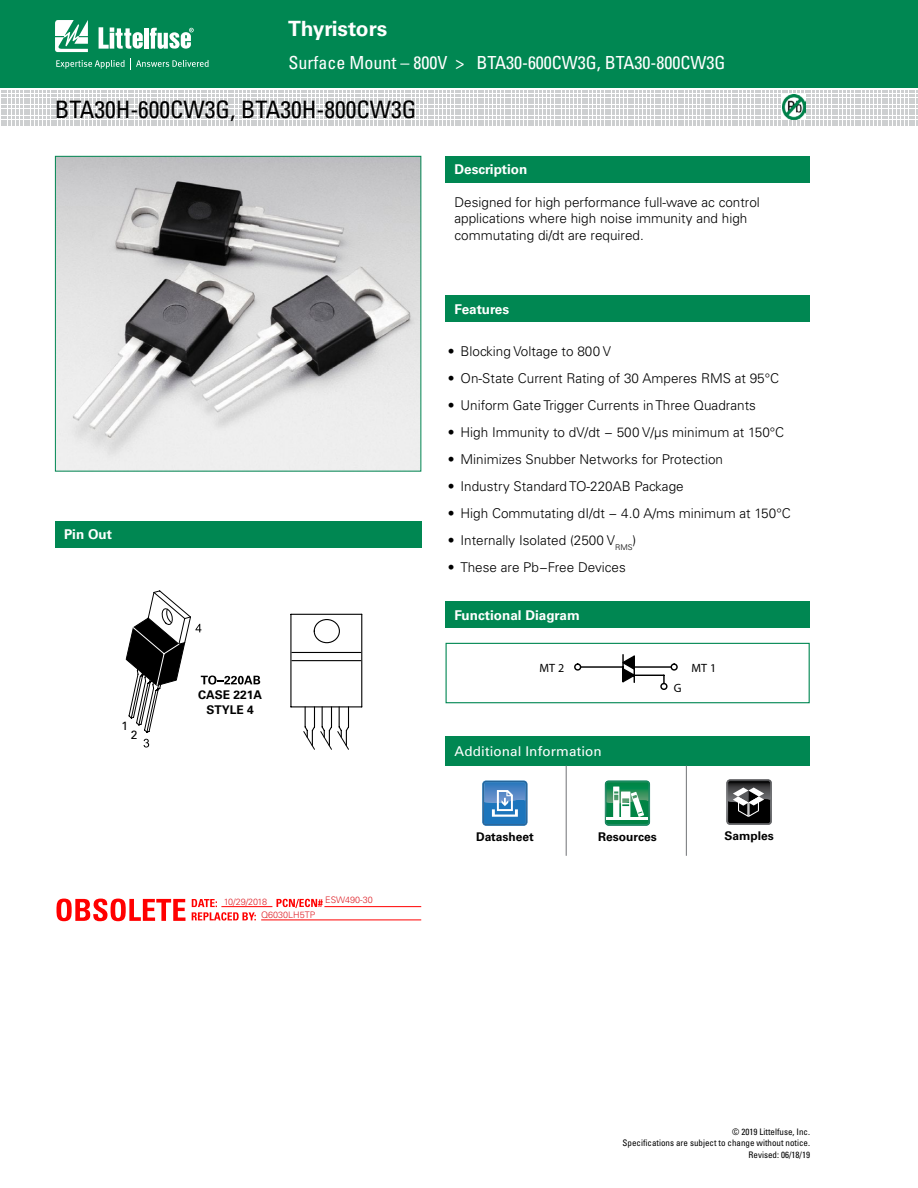
<style>
.page{position:relative;width:918px;height:1188px;background:#fff}
.page>*{position:absolute;margin:0;border:0;box-sizing:border-box;transform-origin:0 0}
.t1{font:condensed 24px "Univers LT Std";color:#000}
.t2{font:700 21px "Univers LT Std";color:#fff}
.t3{font:condensed 18px "Univers LT Std";color:#fff}
.t4{font:300 13.5px/16.5px "Univers LT Std";color:#000}
.t5{font:700 13.5px "Univers LT Std";color:#fff}
.t6{font:13.5px "Univers LT Std";letter-spacing:.01em;color:#fff}
.t7{font:700 12px/14.9px "Univers LT Std";color:#000;text-align:center}
.t8{font:12px "Myriad Pro";color:#000}
.t9{font:12px "Univers LT Std";color:#000}
.t10{font:condensed 9px/10.8px "Univers LT Std";color:#000;text-align:right}
.t11{font:300 9px "Univers LT Std";color:#de1f26}
</style>
<div class="page">
<div style="left:0;top:0;width:918px;height:88px;background:#008752"></div>
<svg style="left:1px;top:91px;width:917px;height:35px"></svg>
<svg style="left:55px;top:20px;width:33px;height:32px"></svg>
<hr style="left:144px;top:28px;width:4px;height:21px;background:#fff">
<svg style="left:150px;top:28px;width:44px;height:21px"></svg>
<svg style="left:99px;top:27px;width:44px;height:22px"></svg>
<svg style="left:56px;top:58px;width:153px;height:11px"></svg>
<div style="left:446px;top:295px;width:364px;height:27px;background:#008752"></div>
<div style="left:446px;top:156px;width:364px;height:27px;background:#008752"></div>
<div style="left:445px;top:601px;width:365px;height:27px;background:#008752"></div>
<div style="left:671px;top:663px;width:7px;height:8px;border:1px solid #000;border-radius:50%"></div>
<div style="left:574px;top:663px;width:7px;height:8px;border:1px solid #000;border-radius:50%"></div>
<svg style="left:575px;top:654px;width:102px;height:35px"></svg>
<div style="left:660px;top:683px;width:8px;height:7px;border:1px solid #000;border-radius:50%"></div>
<div style="left:446px;top:643px;width:364px;height:60px;border:1px solid #008752"></div>
<img style="left:783px;top:95px;width:23px;height:25px">
<div style="left:446px;top:736px;width:364px;height:30px;background:#008752"></div>
<hr style="left:686px;top:766px;width:1px;height:90px;background:#808285">
<hr style="left:566px;top:766px;width:1px;height:90px;background:#808285">
<svg style="left:726px;top:779px;width:46px;height:46px;background:#4b4b4c"></svg>
<svg style="left:605px;top:781px;width:45px;height:45px"></svg>
<hr style="left:607px;top:817px;width:41px;height:3px;background:#fff">
<svg style="left:482px;top:781px;width:46px;height:45px;background:#4f8dc4"></svg>
<img style="left:57px;top:158px;width:362px;height:312px">
<div style="left:55px;top:156px;width:366px;height:316px;border:1px solid #008752"></div>
<div style="left:55px;top:521px;width:366px;height:27px;background:#008752"></div>
<svg style="left:144px;top:739px;width:5px;height:9px"></svg>
<svg style="left:126px;top:590px;width:134px;height:143px"></svg>
<hr style="left:361px;top:614px;width:1px;height:93px;background:#000">
<hr style="left:291px;top:614px;width:71px;height:1px;background:#000">
<hr style="left:290px;top:614px;width:1px;height:93px;background:#000">
<svg style="left:291px;top:618px;width:71px;height:132px"></svg>
<svg style="left:57px;top:899px;width:128px;height:22px"></svg>
<svg style="left:192px;top:899px;width:64px;height:22px"></svg>
<svg style="left:277px;top:899px;width:46px;height:9px"></svg>
<hr style="left:221px;top:906px;width:51px;height:1px;background:#f00">
<hr style="left:324px;top:906px;width:97px;height:1px;background:#f00">
<hr style="left:261px;top:920px;width:160px;height:1px;background:#f00">
<h2 class="t2" style="left:288px;top:16px;width:101px">Thyristors</h2>
<h3 class="t3" style="left:288px;top:51px;width:439px">Surface Mount – 800V &gt; BTA30-600CW3G, BTA30-800CW3G</h3>
<h1 class="t1" style="left:55px;top:94px;width:363px">BTA30H-600CW3G, BTA30H-800CW3G</h1>
<p class="t5" style="left:64px;top:526px;width:50px">Pin Out</p>
<p class="t9" style="left:122px;top:718px;width:8px">1</p>
<p class="t9" style="left:131px;top:728px;width:8px">2</p>
<p class="t7" style="left:198px;top:688px;width:65px">CASE 221A<br>STYLE 4</p>
<p class="t11" style="left:224px;top:896px;width:45px">10/29/2018</p>
<p class="t11" style="left:325px;top:895px;width:49px">ESW490-30</p>
<p class="t11" style="left:261px;top:909px;width:56px">Q6030LH5TP</p>
<p class="t5" style="left:454px;top:162px;width:74px">Description</p>
<p class="t4" style="left:454px;top:194px;width:307px">Designed for high performance full-wave ac control applications where high noise immunity and high commutating di/dt are required.</p>
<p class="t5" style="left:454px;top:301px;width:56px">Features</p>
<p class="t4" style="left:448px;top:343px;width:165px">• Blocking Voltage to 800 V</p>
<p class="t4" style="left:448px;top:370px;width:333px">• On-State Current Rating of 30 Amperes RMS at 95°C</p>
<p class="t4" style="left:448px;top:397px;width:310px">• Uniform Gate Trigger Currents in Three Quadrants</p>
<p class="t4" style="left:448px;top:424px;width:338px">• High Immunity to dV/dt − 500 V/µs minimum at 150°C</p>
<p class="t4" style="left:448px;top:451px;width:277px">• Minimizes Snubber Networks for Protection</p>
<p class="t4" style="left:448px;top:478px;width:237px">• Industry Standard TO-220AB Package</p>
<p class="t4" style="left:448px;top:505px;width:344px">• High Commutating dI/dt − 4.0 A/ms minimum at 150°C</p>
<p class="t4" style="left:448px;top:532px;width:190px">• Internally Isolated (2500 V<sub>RMS</sub>)</p>
<p class="t4" style="left:448px;top:559px;width:179px">• These are Pb−Free Devices</p>
<p class="t5" style="left:454px;top:607px;width:127px">Functional Diagram</p>
<p class="t8" style="left:539px;top:661px;width:26px">MT 2</p>
<p class="t6" style="left:454px;top:743px;width:149px">Additional Information</p>
<p class="t8" style="left:674px;top:681px;width:9px">G</p>
<p class="t8" style="left:691px;top:661px;width:26px">MT 1</p>
<p class="t7" style="left:476px;top:829px;width:59px">Datasheet</p>
<p class="t7" style="left:598px;top:829px;width:60px">Resources</p>
<p class="t7" style="left:724px;top:828px;width:51px">Samples</p>
<p class="t10" style="left:623px;top:1126px;width:189px">© 2019 Littelfuse, Inc.<br>Specifications are subject to change without notice.</p>
<p class="t10" style="left:749px;top:1149px;width:63px">Revised: 06/18/19</p>
</div>
